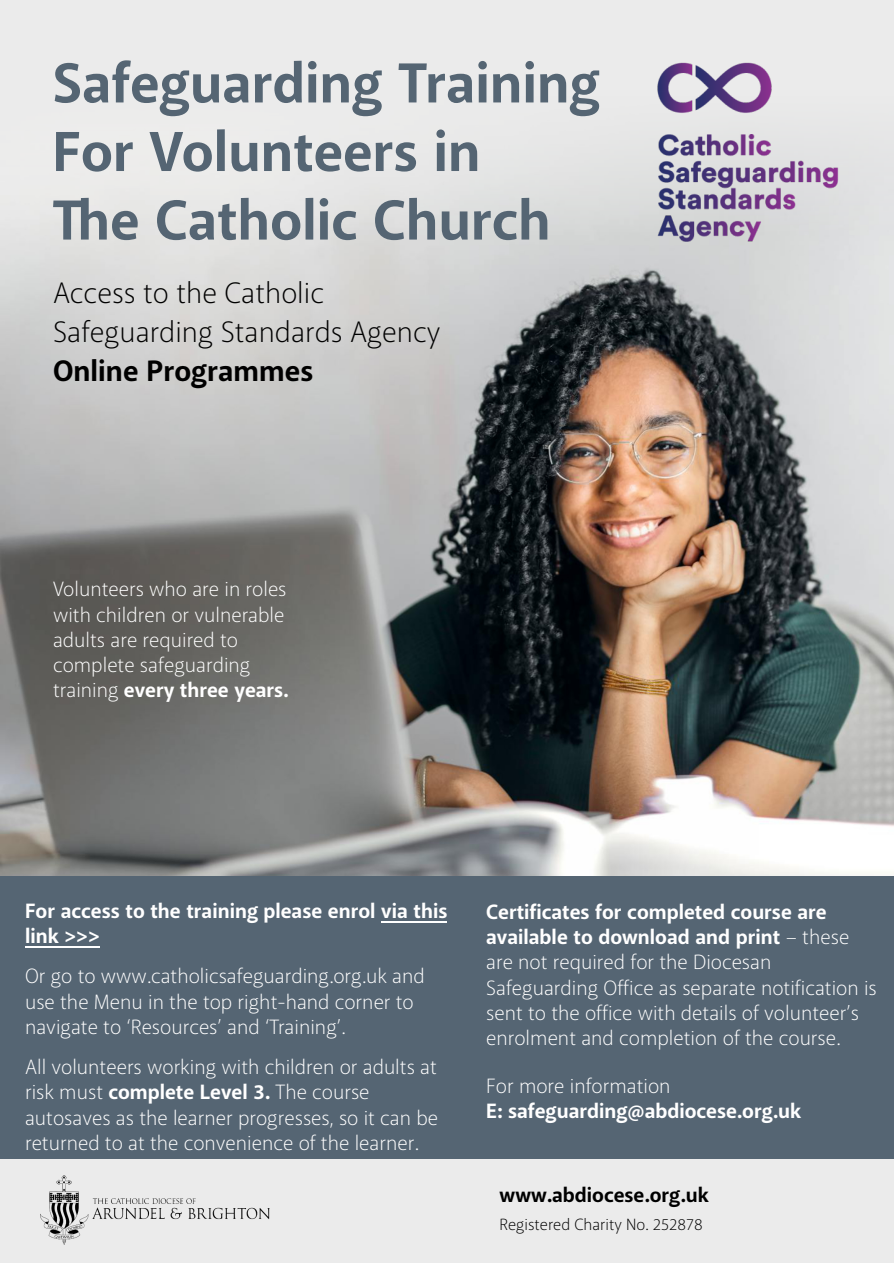
<style>
.page{position:relative;width:894px;height:1263px;background:#fff}
.page>*{position:absolute;margin:0;border:0;box-sizing:border-box;transform-origin:0 0}
.t1{font:700 57.15px/68.6px "Akagi Pro";color:#556573}
.t2{font:300 30px/38.8px "Akagi Pro";color:#000}
.t3{font:700 30px "Akagi Pro";color:#000}
.t4{font:300 21px/25.2px "Akagi Pro";color:#fff}
.t5{font:700 21px/25.2px "Akagi Pro";color:#fff}
.t6{font:700 21px "Akagi Pro";color:#000}
.t7{font:300 16.5px "Akagi Pro";color:#000}
.s1{font-weight:700}
</style>
<div class="page">
<div style="left:0;top:0;width:893px;height:1263px;background:#ebebeb"></div>
<img style="left:0;top:167px;width:893px;height:710px">
<div style="left:0;top:877px;width:893px;height:282px;background:#556573"></div>
<hr style="left:25px;top:946px;width:75px;height:1px;background:#fff">
<hr style="left:381px;top:921px;width:66px;height:1px;background:#fff">
<img style="left:655px;top:62px;width:185px;height:183px">
<img style="left:41px;top:1175px;width:229px;height:70px">
<h1 class="t1" style="left:52px;top:54px;width:548px">Safeguarding Training<br>For Volunteers in<br>The Catholic Church</h1>
<h2 class="t2" style="left:53px;top:276px;width:389px">Access to the Catholic<br>Safeguarding Standards Agency</h2>
<h2 class="t3" style="left:53px;top:358px;width:261px">Online Programmes</h2>
<p class="t4" style="left:53px;top:578px;width:237px">Volunteers who are in roles with children or vulnerable adults are required to complete safeguarding training <span class="s1">every three years.</span></p>
<p class="t5" style="left:25px;top:900px;width:423px">For access to the training please enrol via this link &gt;&gt;&gt;</p>
<p class="t4" style="left:25px;top:964px;width:401px">Or go to www.catholicsafeguarding.org.uk and use the Menu in the top right-hand corner to navigate to ‘Resources’ and ‘Training’.</p>
<p class="t4" style="left:25px;top:1056px;width:414px">All volunteers working with children or adults at risk must <span class="s1">complete Level 3.</span> The course autosaves as the learner progresses, so it can be returned to at the convenience of the learner.</p>
<p class="t4" style="left:486px;top:901px;width:392px"><span class="s1">Certificates for completed course are available to download and print</span> – these are not required for the Diocesan Safeguarding Office as separate notification is sent to the office with details of volunteer’s enrolment and completion of the course.</p>
<p class="t4" style="left:486px;top:1075px;width:186px">For more information</p>
<p class="t5" style="left:486px;top:1100px;width:316px">E: safeguarding@abdiocese.org.uk</p>
<p class="t6" style="left:499px;top:1186px;width:210px">www.abdiocese.org.uk</p>
<p class="t7" style="left:499px;top:1218px;width:204px">Registered Charity No. 252878</p>
</div>
